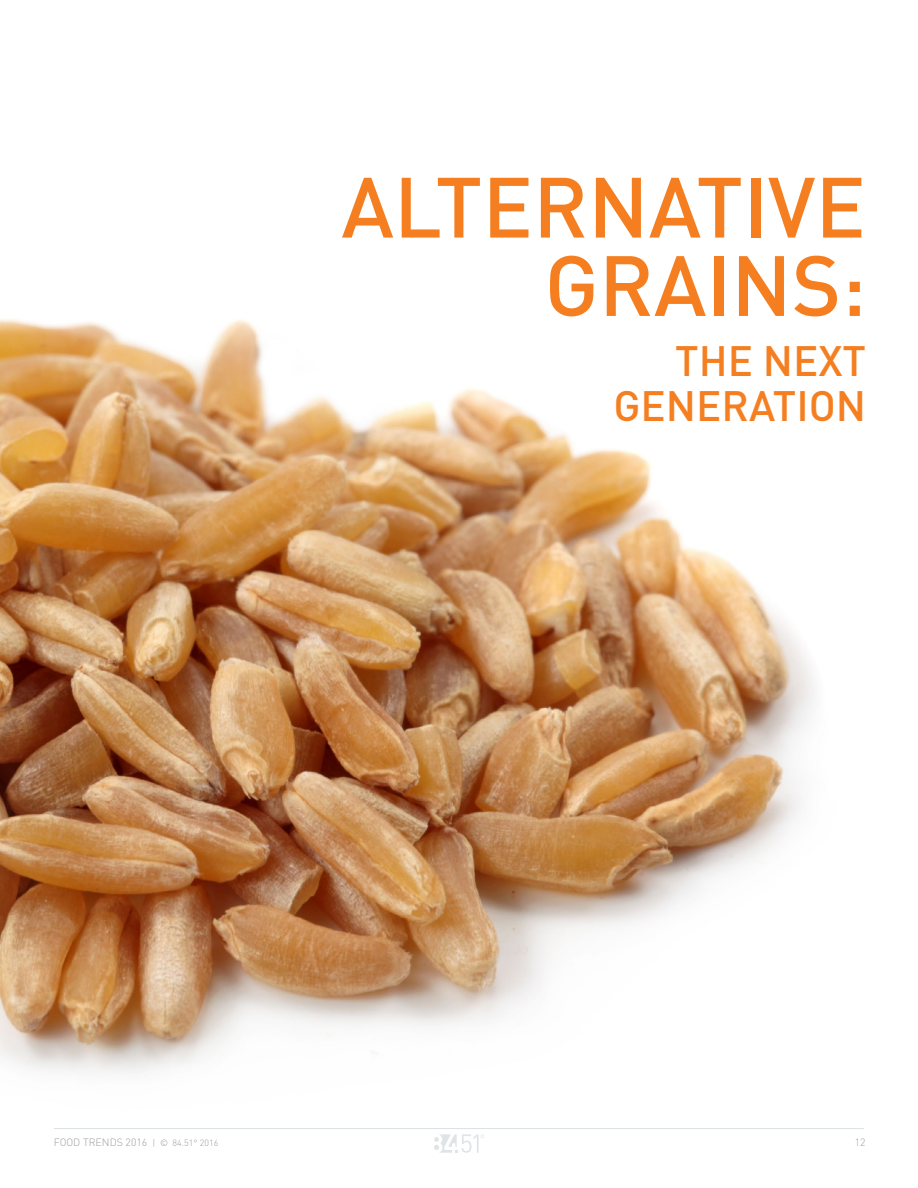
<style>
.page{position:relative;width:918px;height:1188px;background:#fff}
.page>*{position:absolute;margin:0;border:0;box-sizing:border-box;transform-origin:0 0}
.t1{font:500 84px/78.3px "DINOT";color:#f57f20;text-align:right}
.t2{font:500 42px/45px "DINOT";color:#f57f20;text-align:right}
.t3{font:300 10.5px "DINOT";color:#a09c9b}
.s1{font-size:9px}
</style>
<div class="page">
<hr style="left:54px;top:1128px;width:810px;height:1px;background:#dde3e5">
<svg style="left:434px;top:1134px;width:50px;height:19px"></svg>
<img style="left:0;top:319px;width:816px;height:756px">
<h1 class="t1" style="left:341px;top:166px;width:527px">ALTERNATIVE<br>GRAINS:</h1>
<h2 class="t2" style="left:613px;top:337px;width:254px">THE NEXT<br>GENERATION</h2>
<p class="t3" style="left:54px;top:1135px;width:166px">FOOD TRENDS 2016 <span class="s1">| © 84.51° 2016</span></p>
<p class="t3" style="left:855px;top:1135px;width:12px">12</p>
</div>
